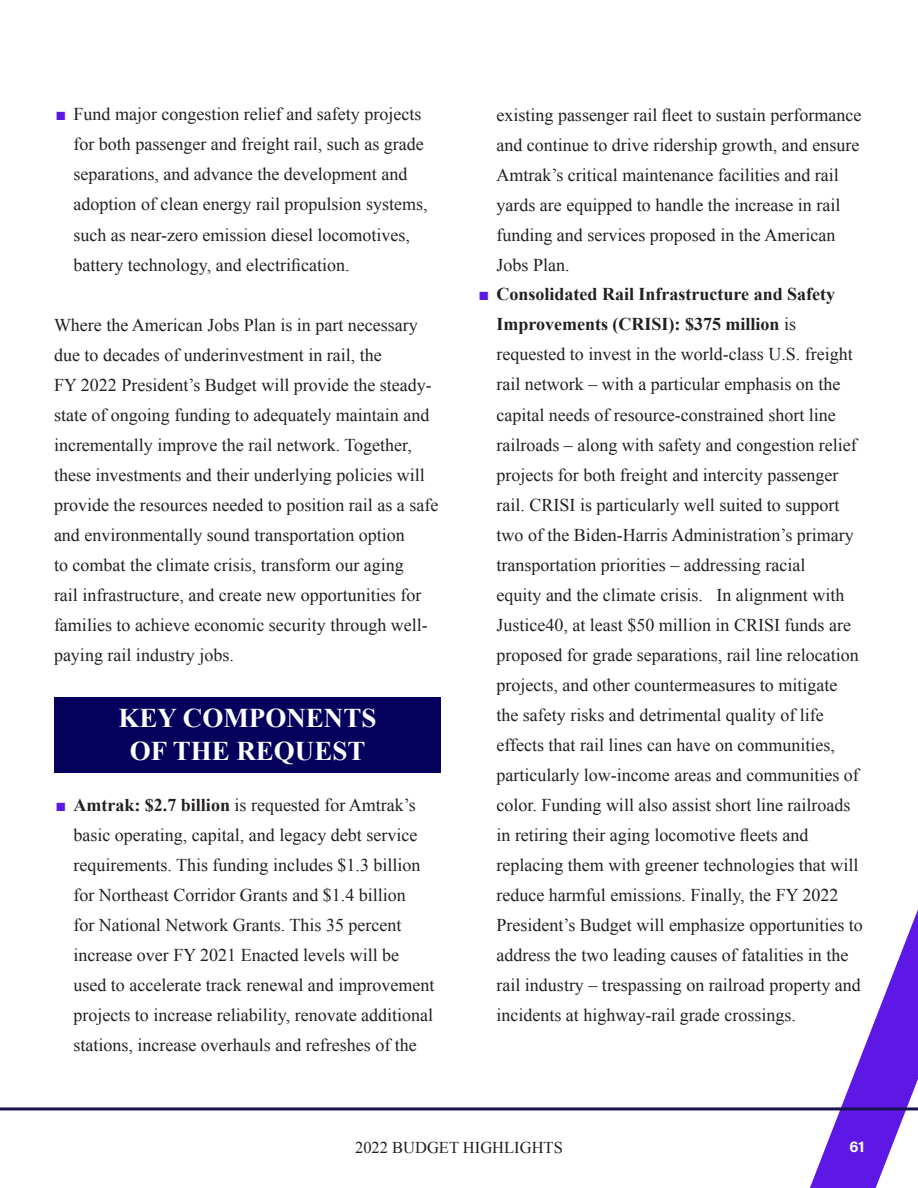
<style>
.page{position:relative;width:918px;height:1188px;background:#fff}
.page>*{position:absolute;margin:0;border:0;box-sizing:border-box;transform-origin:0 0}
.t1{font:700 27px/33px "Times New Roman";color:#fff;text-align:center}
.t2{font:18px/30px "Times New Roman";color:#231f20}
.t3{font:16.5px "Times New Roman";color:#231f20}
.t4{font:15px "Acumin Variable Concept";color:#fff}
.s1{color:#5d18e5}
.s2{font-weight:700}
</style>
<div class="page">
<svg style="left:764px;top:909px;width:154px;height:279px"></svg>
<hr style="left:0;top:1107px;width:918px;height:3px;background:#1a1353">
<div style="left:54px;top:697px;width:387px;height:75px;background:#05005c"></div>
<p class="t2" style="left:74px;top:99px;width:356px;text-indent:-18px"><span class="s1">■</span> Fund major congestion relief and safety projects for both passenger and freight rail, such as grade separations, and advance the development and adoption of clean energy rail propulsion systems, such as near-zero emission diesel locomotives, battery technology, and electrification.</p>
<p class="t2" style="left:54px;top:309px;width:386px">Where the American Jobs Plan is in part necessary due to decades of underinvestment in rail, the<br>FY 2022 President’s Budget will provide the steady&shy;state of ongoing funding to adequately maintain and incrementally improve the rail network. Together, these investments and their underlying policies will provide the resources needed to position rail as a safe and environmentally sound transportation option<br>to combat the climate crisis, transform our aging<br>rail infrastructure, and create new opportunities for families to achieve economic security through well&shy;paying rail industry jobs.</p>
<h2 class="t1" style="left:119px;top:701px;width:259px">KEY COMPONENTS<br>OF THE REQUEST</h2>
<p class="t2" style="left:74px;top:790px;width:362px;text-indent:-18px"><span class="s1">■</span> <span class="s2">Amtrak: $2.7 billion</span> is requested for Amtrak’s basic operating, capital, and legacy debt service requirements. This funding includes $1.3 billion for Northeast Corridor Grants and $1.4 billion<br>for National Network Grants. This 35 percent increase over FY 2021 Enacted levels will be used to accelerate track renewal and improvement projects to increase reliability, renovate additional stations, increase overhauls and refreshes of the</p>
<p class="t2" style="left:496px;top:99px;width:366px">existing passenger rail fleet to sustain performance and continue to drive ridership growth, and ensure Amtrak’s critical maintenance facilities and rail yards are equipped to handle the increase in rail funding and services proposed in the American Jobs Plan.</p>
<p class="t2" style="left:496px;top:279px;width:368px;text-indent:-18px"><span class="s1">■</span> <span class="s2">Consolidated Rail Infrastructure and Safety Improvements (CRISI): $375 million</span> is requested to invest in the world-class U.S. freight rail network – with a particular emphasis on the capital needs of resource-constrained short line railroads – along with safety and congestion relief projects for both freight and intercity passenger rail. CRISI is particularly well suited to support two of the Biden-Harris Administration’s primary transportation priorities – addressing racial<br>equity and the climate crisis. In alignment with Justice40, at least $50 million in CRISI funds are proposed for grade separations, rail line relocation projects, and other countermeasures to mitigate the safety risks and detrimental quality of life effects that rail lines can have on communities, particularly low-income areas and communities of color. Funding will also assist short line railroads in retiring their aging locomotive fleets and replacing them with greener technologies that will reduce harmful emissions. Finally, the FY 2022<br>President’s Budget will emphasize opportunities to address the two leading causes of fatalities in the rail industry – trespassing on railroad property and incidents at highway-rail grade crossings.</p>
<p class="t3" style="left:355px;top:1136px;width:209px">2022 BUDGET HIGHLIGHTS</p>
<p class="t4" style="left:850px;top:1137px;width:17px">61</p>
</div>
